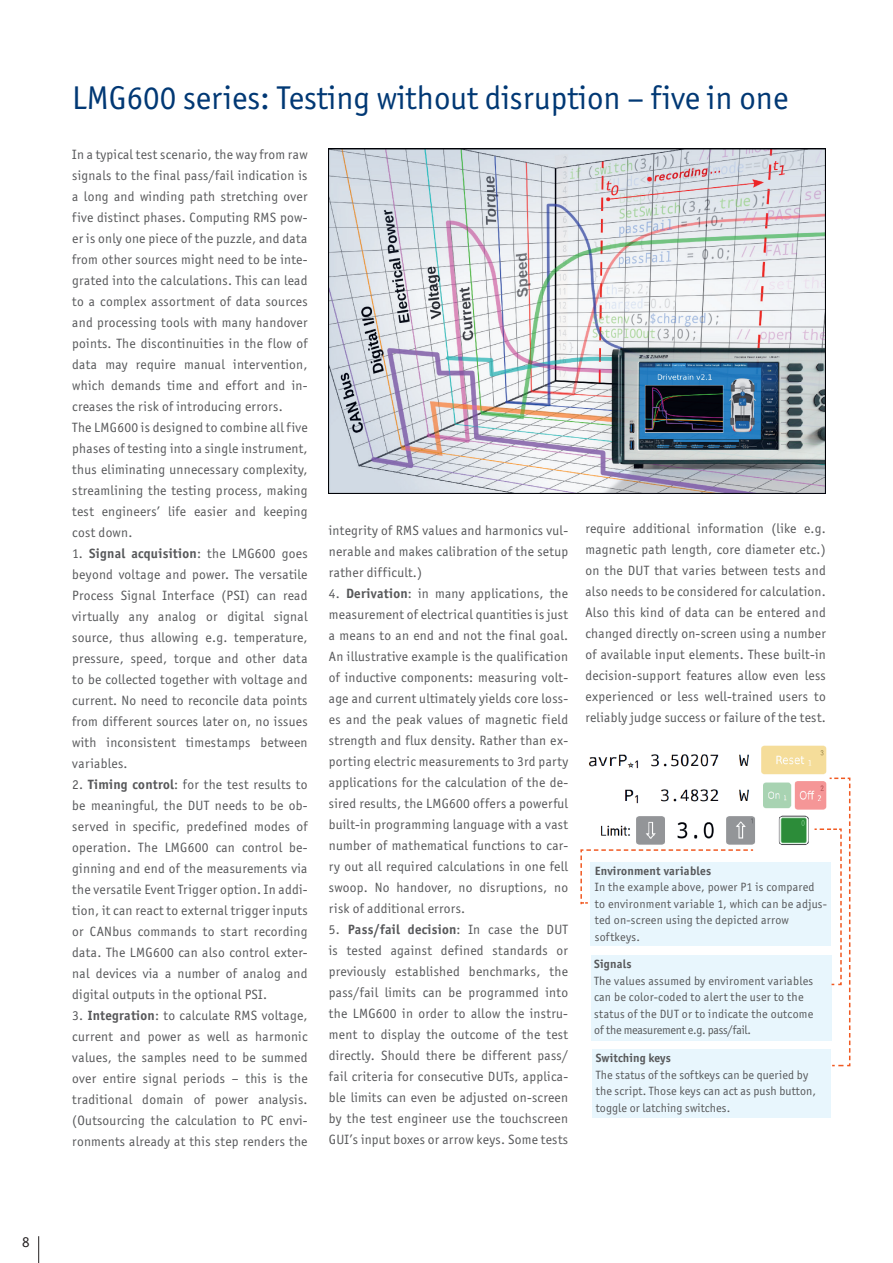
<style>
.page{position:relative;width:893px;height:1263px;background:#fff}
.page>*{position:absolute;margin:0;border:0;box-sizing:border-box;transform-origin:0 0}
.t1{font:33px "Officina Sans ITC Std";color:#013874}
.t2{font:15px "Officina Sans ITC Std";color:#231f20}
.t3{font:13.5px/21px "Officina Sans ITC Std";letter-spacing:.02em;color:#57585a;text-align:justify}
.t4{font:12px/16.5px "Officina Sans ITC Std";letter-spacing:.02em;color:#57585a}
.t5{font:700 12px "Officina Sans ITC Std";letter-spacing:.02em;color:#57585a}
.s1{font-weight:700}
</style>
<div class="page">
<svg style="left:38px;top:1236px;width:1px;height:27px"></svg>
<div style="left:591px;top:862px;width:240px;height:84px;background:#e8f6fd"></div>
<div style="left:592px;top:1049px;width:238px;height:69px;background:#e8f6fd"></div>
<div style="left:591px;top:955px;width:240px;height:85px;background:#e8f6fd"></div>
<img style="left:588px;top:745px;width:238px;height:100px">
<img style="left:329px;top:149px;width:497px;height:344px">
<svg style="left:813px;top:747px;width:38px;height:320px"></svg>
<svg style="left:580px;top:849px;width:174px;height:57px"></svg>
<p class="t2" style="left:22px;top:1233px;width:9px">8</p>
<h1 class="t1" style="left:72px;top:79px;width:717px">LMG600 series: Testing without disruption – five in one</h1>
<p class="t3" style="left:72px;top:143px;width:237px;text-align:left">In a typical test scenario, the way from raw signals to the final pass/fail indication is a long and winding path stretching over five distinct phases. Computing RMS pow&shy;er is only one piece of the puzzle, and data from other sources might need to be inte&shy;grated into the calculations. This can lead to a complex assortment of data sources and processing tools with many handover points. The discontinuities in the flow of data may require manual intervention, which demands time and effort and in&shy;creases the risk of introducing errors.<br>The LMG600 is designed to combine all five phases of testing into a single instrument, thus eliminating unnecessary complexity, streamlining the testing process, making test engineers’ life easier and keeping cost down.</p>
<p class="t3" style="left:72px;top:543px;width:237px">1. <span class="s1">Signal acquisition</span>: the LMG600 goes beyond voltage and power. The versatile Process Signal Interface (PSI) can read virtually any analog or digital signal source, thus allowing e.g. temperature, pressure, speed, torque and other data to be collected together with voltage and current. No need to reconcile data points from different sources later on, no issues with inconsistent timestamps between variables.</p>
<p class="t3" style="left:72px;top:774px;width:237px">2. <span class="s1">Timing control</span>: for the test results to be meaningful, the DUT needs to be ob&shy;served in specific, predefined modes of operation. The LMG600 can control be&shy;ginning and end of the measurements via the versatile Event Trigger option. In addi&shy;tion, it can react to external trigger inputs or CANbus commands to start recording data. The LMG600 can also control exter&shy;nal devices via a number of analog and digital outputs in the optional PSI.</p>
<p class="t3" style="left:72px;top:1005px;width:237px">3. <span class="s1">Integration</span>: to calculate RMS voltage, current and power as well as harmonic values, the samples need to be summed over entire signal periods – this is the traditional domain of power analysis. (Outsourcing the calculation to PC envi&shy;ronments already at this step renders the</p>
<p class="t3" style="left:329px;top:520px;width:241px">integrity of RMS values and harmonics vul&shy;nerable and makes calibration of the setup rather difficult.)</p>
<p class="t3" style="left:329px;top:583px;width:241px">4. <span class="s1">Derivation</span>: in many applications, the measurement of electrical quantities is just a means to an end and not the final goal.<br>An illustrative example is the qualification of inductive components: measuring volt&shy;age and current ultimately yields core loss&shy;es and the peak values of magnetic field strength and flux density. Rather than ex&shy;porting electric measurements to 3rd party applications for the calculation of the de&shy;sired results, the LMG600 offers a powerful built-in programming language with a vast number of mathematical functions to car&shy;ry out all required calculations in one fell swoop. No handover, no disruptions, no risk of additional errors.</p>
<p class="t3" style="left:329px;top:919px;width:241px">5. <span class="s1">Pass/fail decision</span>: In case the DUT is tested against defined standards or previously established benchmarks, the pass/fail limits can be programmed into the LMG600 in order to allow the instru&shy;ment to display the outcome of the test directly. Should there be different pass/ fail criteria for consecutive DUTs, applica&shy;ble limits can even be adjusted on-screen by the test engineer use the touchscreen GUI’s input boxes or arrow keys. Some tests</p>
<p class="t3" style="left:585px;top:518px;width:242px">require additional information (like e.g. magnetic path length, core diameter etc.) on the DUT that varies between tests and also needs to be considered for calculation.<br>Also this kind of data can be entered and changed directly on-screen using a number of available input elements. These built-in decision-support features allow even less experienced or less well-trained users to reliably judge success or failure of the test.</p>
<p class="t5" style="left:595px;top:863px;width:118px">Environment variables</p>
<p class="t4" style="left:595px;top:879px;width:234px">In the example above, power P1 is compared to environment variable 1, which can be adjus&shy;ted on-screen using the depicted arrow softkeys.</p>
<p class="t5" style="left:594px;top:957px;width:39px">Signals</p>
<p class="t4" style="left:594px;top:972px;width:221px">The values assumed by enviroment variables can be color-coded to alert the user to the status of the DUT or to indicate the outcome of the measurement e.g. pass/fail.</p>
<p class="t5" style="left:596px;top:1051px;width:77px">Switching keys</p>
<p class="t4" style="left:596px;top:1066px;width:222px">The status of the softkeys can be queried by the script. Those keys can act as push button, toggle or latching switches.</p>
</div>
